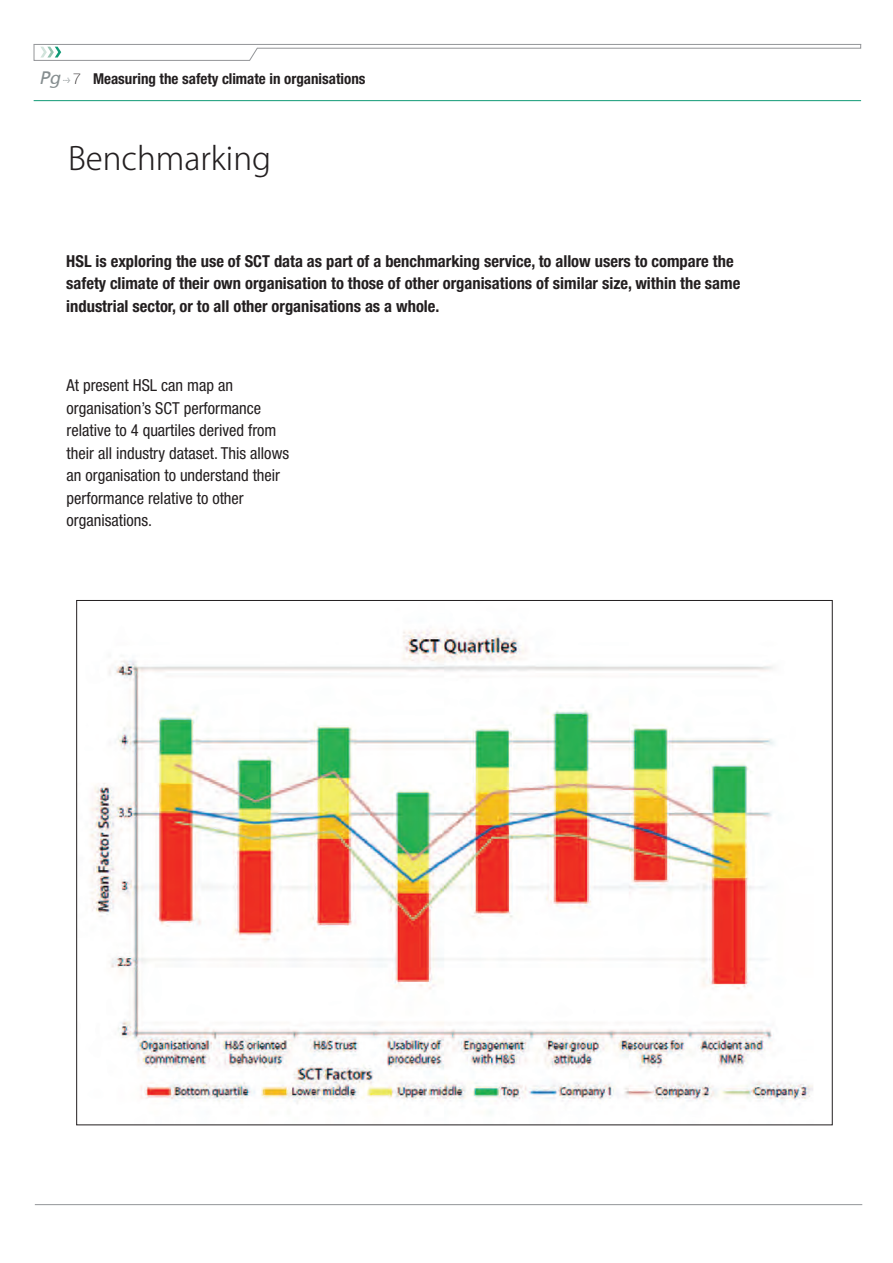
<style>
.page{position:relative;width:893px;height:1263px;background:#fff}
.page>*{position:absolute;margin:0;border:0;box-sizing:border-box;transform-origin:0 0}
.t1{font:300 31.5px "Koz Go Pro";color:#231f20}
.t2{font:italic 18px "Frutiger SBIN Rmv 1 Roman";color:#868e90}
.t3{font:700 condensed 16.5px/22.5px "Helvetica Neue LT Std";color:#231f20}
.t4{font:condensed 16.5px/22.5px "Helvetica Neue LT Std";color:#231f20}
.t5{font:700 condensed 15px "Helvetica Neue LT Std";color:#231f20}
.t6{font:6px "Meta Bold Expert";color:#868e90}
.s1{font-weight:100;font-stretch:normal}
</style>
<div class="page">
<hr style="left:35px;top:1204px;width:827px;height:1px;background:#939598">
<hr style="left:34px;top:100px;width:827px;height:1px;background:#109a76">
<svg style="left:33px;top:44px;width:828px;height:17px"></svg>
<img style="left:90px;top:629px;width:723px;height:484px">
<p class="t2" style="left:39px;top:67px;width:26px">Pg</p>
<p class="t6" style="left:63px;top:78px;width:9px">l</p>
<p class="t5" style="left:73px;top:74px;width:294px"><span class="s1">7</span> Measuring the safety climate in organisations</p>
<h1 class="t1" style="left:68px;top:138px;width:205px">Benchmarking</h1>
<p class="t3" style="left:66px;top:251px;width:676px">HSL is exploring the use of SCT data as part of a benchmarking service, to allow users to compare the safety climate of their own organisation to those of other organisations of similar size, within the same industrial sector, or to all other organisations as a whole.</p>
<p class="t4" style="left:67px;top:375px;width:224px">At present HSL can map an organisation’s SCT performance relative to 4 quartiles derived from their all industry dataset. This allows an organisation to understand their performance relative to other organisations.</p>
</div>
